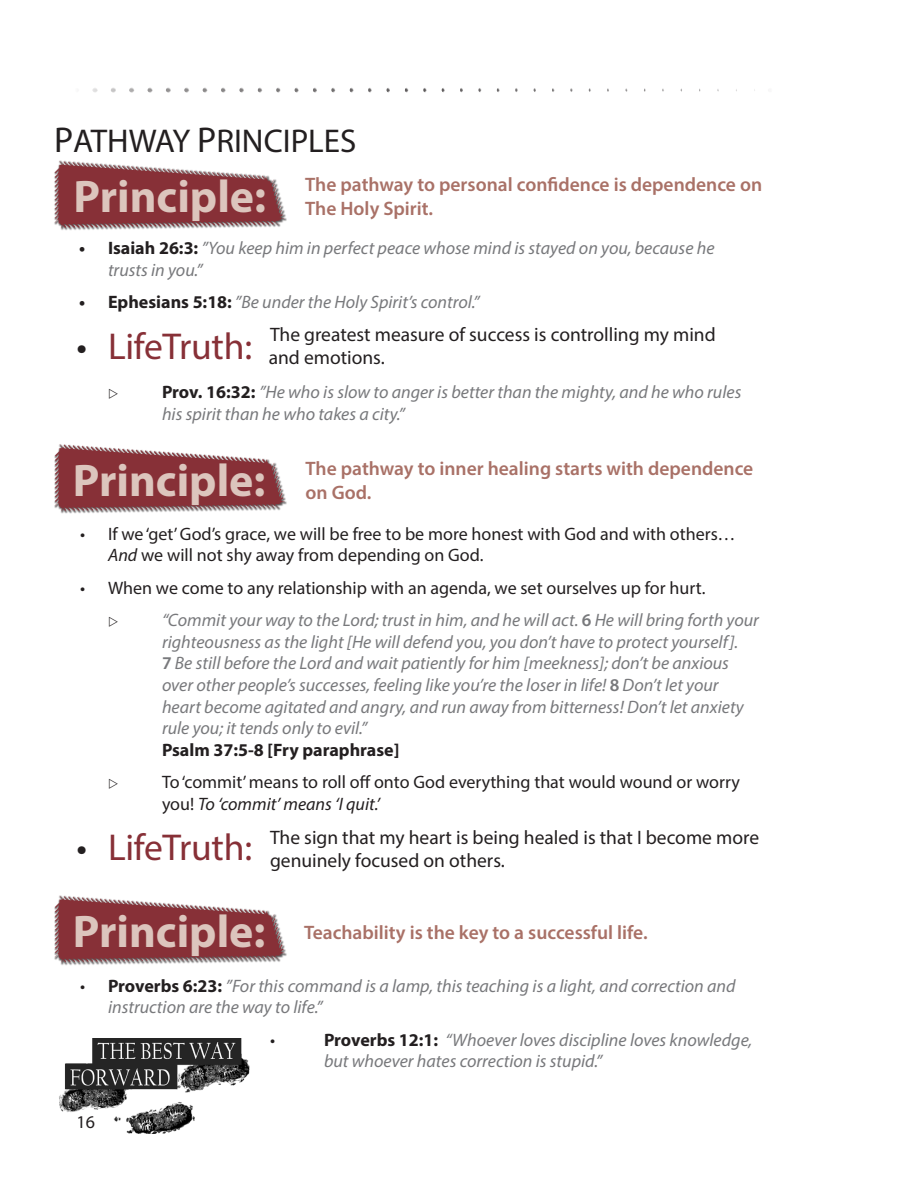
<style>
.page{position:relative;width:918px;height:1188px;background:#fff}
.page>*{position:absolute;margin:0;border:0;box-sizing:border-box;transform-origin:0 0}
.t1{font:700 45.9px "Myriad Pro";color:#dcc5bd}
.t2{font:37.5px "Myriad Pro";letter-spacing:-.005em;color:#873037}
.t3{font:33px "Myriad Pro";color:#231f20}
.t4{font:600 19.5px/23.4px "Myriad Pro";color:#a97167}
.t5{font:19.5px "Myriad Pro";color:#231f20}
.t6{font:italic 18px "Myriad Pro";color:#78797c}
.t7{font:18px "Myriad Pro";color:#231f20}
.t8{font:italic 18px "Myriad Pro";color:#231f20}
.t9{font:700 18px "Myriad Pro";color:#231f20}
.s1{font-size:36px}
.s2{font-weight:700;font-style:normal;color:#231f20}
.s3{color:#231f20}
.s4{font-style:italic}
.s5{font-weight:600;font-style:normal}
.s6{font-style:normal}
.s7{font-size:37.5px}
.s8{font-size:37.5px;color:#873037}
.s9{font-style:normal;color:#231f20}
</style>
<div class="page">
<img style="left:59px;top:1038px;width:191px;height:96px">
<svg style="left:54px;top:444px;width:233px;height:70px"></svg>
<svg style="left:54px;top:160px;width:232px;height:70px"></svg>
<svg style="left:54px;top:895px;width:233px;height:70px"></svg>
<svg style="left:95px;top:87px;width:660px;height:6px"></svg>
<p class="t3" style="left:54px;top:120px;width:304px"><span class="s1">P</span>ATHWAY <span class="s1">P</span>RINCIPLES</p>
<p class="t1" style="left:74px;top:166px;width:194px">Principle:</p>
<p class="t4" style="left:305px;top:173px;width:458px">The pathway to personal confidence is dependence on<br>The Holy Spirit.</p>
<p class="t6" style="left:79px;top:237px;width:637px"><span class="s2">• Isaiah 26:3:</span> ”You keep him in perfect peace whose mind is stayed on you, because he</p>
<p class="t6" style="left:108px;top:259px;width:96px">trusts in you.”</p>
<p class="t6" style="left:79px;top:291px;width:402px"><span class="s2">• Ephesians 5:18:</span> ”Be under the Holy Spirit’s control.”</p>
<p class="t2" style="left:76px;top:323px;width:177px"><span class="s3">•</span> Life Truth:</p>
<p class="t5" style="left:270px;top:322px;width:447px">The greatest measure of success is controlling my mind</p>
<p class="t5" style="left:269px;top:346px;width:118px">and emotions.</p>
<p class="t6" style="left:162px;top:381px;width:581px"><span class="s2">Prov. 16:32:</span> ”He who is slow to anger is better than the mighty, and he who rules</p>
<p class="t6" style="left:162px;top:403px;width:244px">his spirit than he who takes a city.”</p>
<p class="t1" style="left:73px;top:450px;width:194px">Principle:</p>
<p class="t4" style="left:306px;top:456px;width:449px">The pathway to inner healing starts with dependence on God.</p>
<p class="t7" style="left:80px;top:523px;width:657px">• If we ‘get’ God’s grace, we will be free to be more honest with God and with others…</p>
<p class="t7" style="left:108px;top:544px;width:377px"><span class="s4">And</span> we will not shy away from depending on God.</p>
<p class="t7" style="left:80px;top:577px;width:627px">• When we come to any relationship with an agenda, we set ourselves up for hurt.</p>
<p class="t6" style="left:162px;top:609px;width:598px">“Commit your way to the Lord; trust in him, and he will act. <span class="s5">6</span> He will bring forth your</p>
<p class="t6" style="left:162px;top:631px;width:578px">righteousness as the light [He will defend you, you don’t have to protect yourself].</p>
<p class="t6" style="left:162px;top:652px;width:569px"><span class="s5">7</span> Be still before the Lord and wait patiently for him [meekness]; don’t be anxious</p>
<p class="t6" style="left:162px;top:674px;width:558px">over other people’s successes, feeling like you’re the loser in life! <span class="s5">8</span> Don’t let your</p>
<p class="t6" style="left:162px;top:695px;width:583px">heart become agitated and angry, and run away from bitterness! Don’t let anxiety</p>
<p class="t6" style="left:162px;top:717px;width:207px">rule you; it tends only to evil.”</p>
<p class="t9" style="left:162px;top:738px;width:239px">Psalm 37:5-8 [Fry paraphrase]</p>
<p class="t7" style="left:162px;top:771px;width:579px">To ‘commit’ means to roll off onto God everything that would wound or worry</p>
<p class="t8" style="left:162px;top:793px;width:220px"><span class="s6">you!</span> To ‘commit’ means ‘I quit.’</p>
<p class="t5" style="left:76px;top:825px;width:684px"><span class="s7">•</span> <span class="s8">Life Truth:</span> The sign that my heart is being healed is that I become more</p>
<p class="t5" style="left:270px;top:849px;width:236px">genuinely focused on others.</p>
<p class="t1" style="left:73px;top:902px;width:194px">Principle:</p>
<p class="t4" style="left:304px;top:920px;width:345px">Teachability is the key to a successful life.</p>
<p class="t6" style="left:80px;top:975px;width:657px"><span class="s9">•</span> <span class="s2">Proverbs 6:23:</span> ”For this command is a lamp, this teaching is a light, and correction and</p>
<p class="t6" style="left:108px;top:996px;width:216px">instruction are the way to life.”</p>
<p class="t7" style="left:270px;top:1029px;width:7px">•</p>
<p class="t6" style="left:324px;top:1029px;width:430px"><span class="s2">Proverbs 12:1:</span> “Whoever loves discipline loves knowledge,</p>
<p class="t6" style="left:324px;top:1050px;width:280px">but whoever hates correction is stupid.”</p>
<p class="t7" style="left:76px;top:1111px;width:20px">16</p>
</div>
